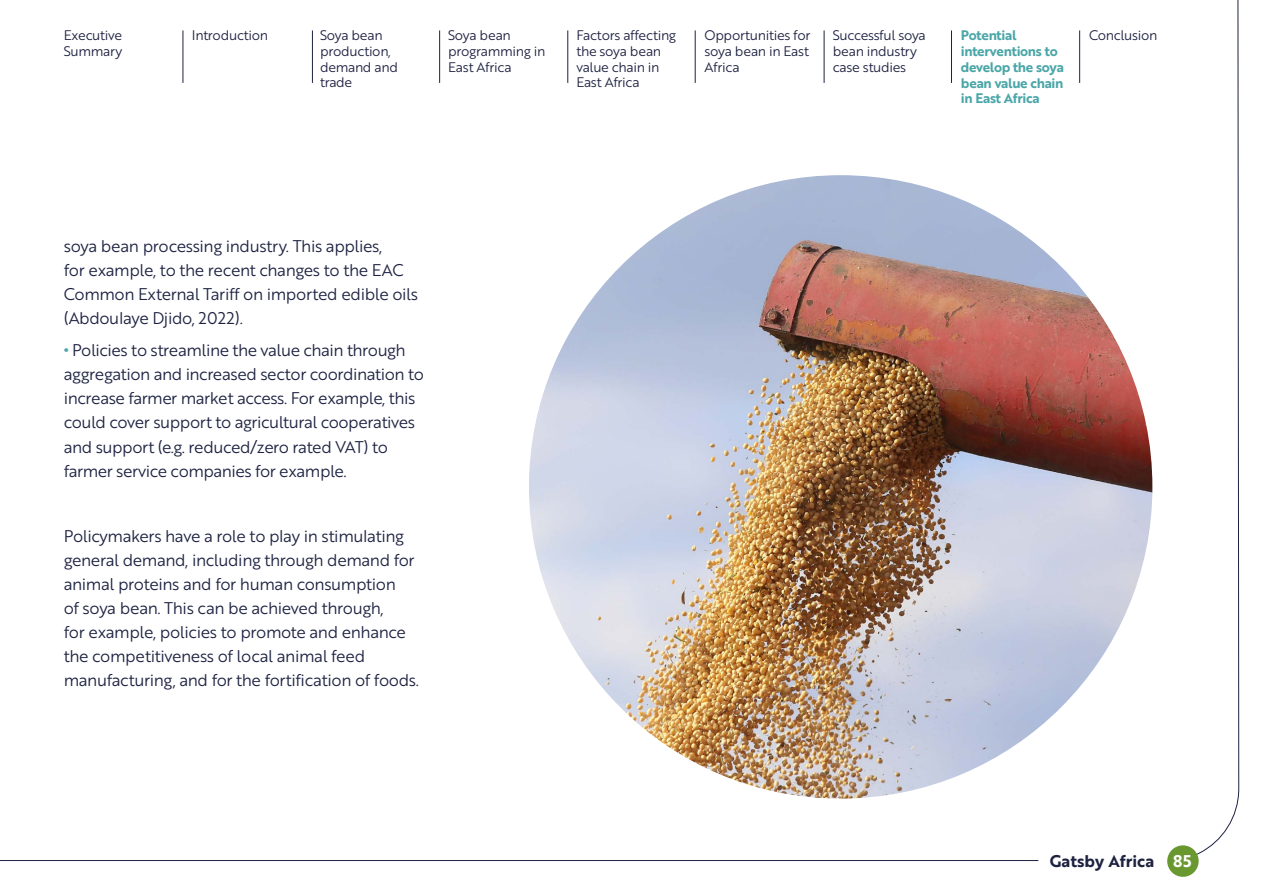
<style>
.page{position:relative;width:1263px;height:893px;background:#fff}
.page>*{position:absolute;margin:0;border:0;box-sizing:border-box;transform-origin:0 0}
.t1{font:16.5px/24px "Brother 1816 Book";letter-spacing:-.025em;color:#1d2241}
.t2{font:16.5px "Brother 1816 Bold";color:#1d2241}
.t3{font:13.5px/15.8px "Brother 1816 Book";letter-spacing:-.025em;color:#1d2241}
.t4{font:13.5px/15.8px "Brother 1816 Bold";letter-spacing:-.025em;color:#4ba6a8}
.s1{font-family:"Brother 1816 Bold";color:#4ba6a8}
.s2{color:#fff}
</style>
<div class="page">
<img style="left:529px;top:175px;width:623px;height:624px;border-radius:312px">
<svg style="left:1197px;top:0;width:42px;height:855px"></svg>
<div style="left:1167px;top:845px;width:32px;height:32px;background:#699831;border-radius:50%"></div>
<hr style="left:0;top:860px;width:1038px;height:1px;background:#1d2241">
<hr style="left:183px;top:30px;width:1px;height:53px;background:#1d2241">
<hr style="left:312px;top:30px;width:1px;height:53px;background:#1d2241">
<hr style="left:439px;top:30px;width:1px;height:53px;background:#1d2241">
<hr style="left:567px;top:30px;width:1px;height:53px;background:#1d2241">
<hr style="left:695px;top:30px;width:1px;height:53px;background:#1d2241">
<hr style="left:824px;top:30px;width:1px;height:53px;background:#1d2241">
<hr style="left:951px;top:30px;width:1px;height:53px;background:#1d2241">
<hr style="left:1079px;top:30px;width:1px;height:53px;background:#1d2241">
<p class="t3" style="left:64px;top:27px;width:60px">Executive<br>Summary</p>
<p class="t3" style="left:192px;top:27px;width:78px">Introduction</p>
<p class="t3" style="left:320px;top:27px;width:79px">Soya bean production, demand and trade</p>
<p class="t3" style="left:448px;top:27px;width:99px">Soya bean programming in<br>East Africa</p>
<p class="t3" style="left:576px;top:27px;width:101px">Factors affecting the soya bean value chain in<br>East Africa</p>
<p class="t3" style="left:704px;top:27px;width:107px;text-align:justify">Opportunities for soya bean in East Africa</p>
<p class="t3" style="left:833px;top:27px;width:95px">Successful soya bean industry case studies</p>
<p class="t4" style="left:961px;top:27px;width:105px">Potential interventions to develop the soya bean value chain in East Africa</p>
<p class="t3" style="left:1089px;top:27px;width:70px">Conclusion</p>
<p class="t1" style="left:64px;top:233px;width:356px">soya bean processing industry. This applies,<br>for example, to the recent changes to the EAC Common External Tariff on imported edible oils (Abdoulaye Djido, 2022).</p>
<p class="t1" style="left:64px;top:338px;width:362px"><span class="s1">•</span> Policies to streamline the value chain through aggregation and increased sector coordination to increase farmer market access. For example, this could cover support to agricultural cooperatives and support (e.g. reduced/zero rated VAT) to farmer service companies for example.</p>
<p class="t1" style="left:64px;top:523px;width:357px">Policymakers have a role to play in stimulating general demand, including through demand for animal proteins and for human consumption<br>of soya bean. This can be achieved through,<br>for example, policies to promote and enhance the competitiveness of local animal feed manufacturing, and for the fortification of foods.</p>
<p class="t2" style="left:1050px;top:849px;width:143px">Gatsby Africa <span class="s2">85</span></p>
</div>
